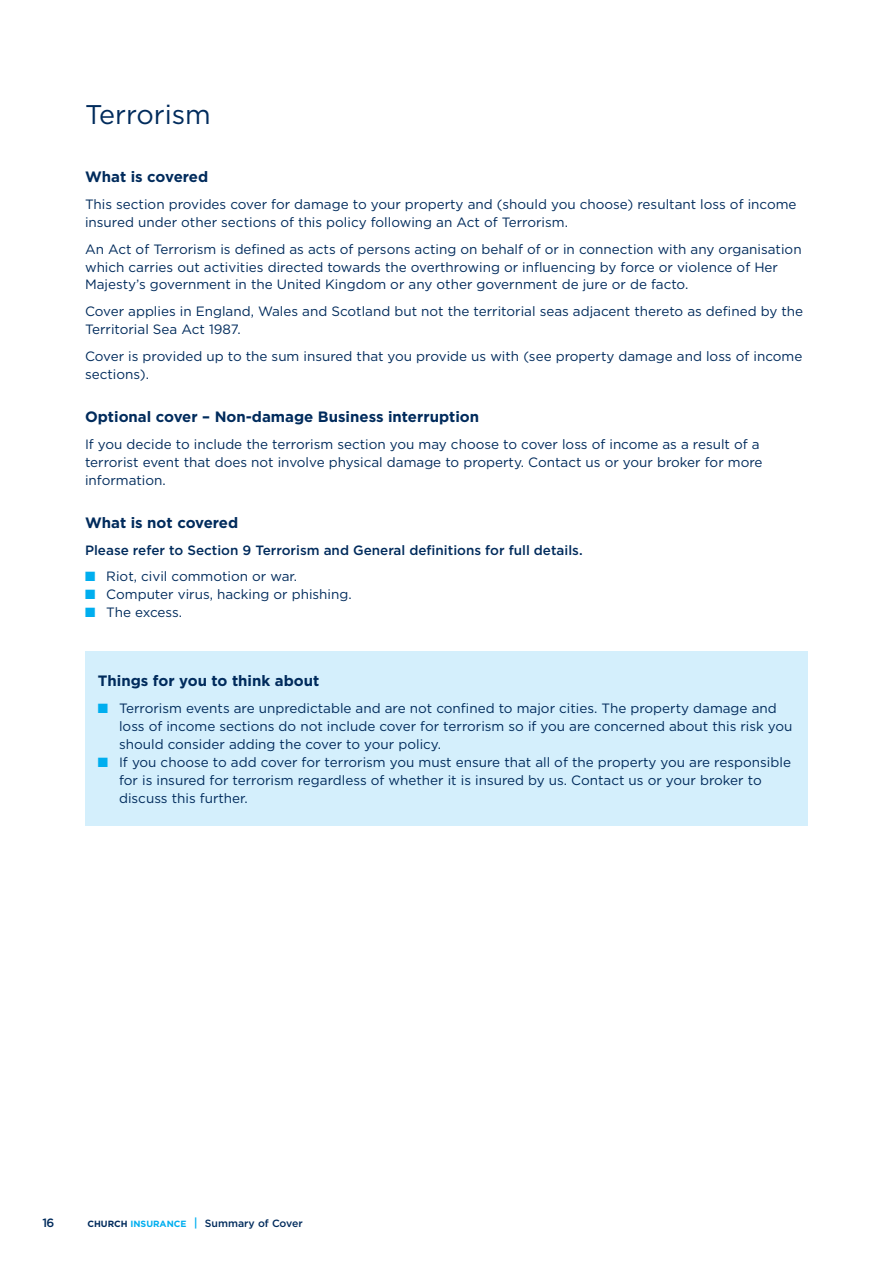
<style>
.page{position:relative;width:893px;height:1263px;background:#fff}
.page>*{position:absolute;margin:0;border:0;box-sizing:border-box;transform-origin:0 0}
.t1{font:27px "Gotham HTF";color:#002b5c}
.t2{font:700 15px "Gotham HTF";color:#002b5c}
.t3{font:13.5px/18px "Gotham HTF";color:#002b5c}
.t4{font:500 13.5px "Gotham HTF";color:#002b5c}
.t5{font:500 12px "Gotham HTF";color:#002b5c}
.t6{font:500 10.5px "Gotham HTF";color:#002b5c}
.s1{color:#00aeef}
.s2{font-weight:700;font-size:9px}
.s3{font-weight:700;font-size:9px;color:#00aeef}
.s4{font-size:12px;color:#00aeef}
</style>
<div class="page">
<div style="left:85px;top:652px;width:723px;height:174px;background:#d4effc"></div>
<h2 class="t1" style="left:85px;top:100px;width:127px">Terrorism</h2>
<p class="t2" style="left:85px;top:168px;width:125px">What is covered</p>
<p class="t3" style="left:85px;top:195px;width:713px">This section provides cover for damage to your property and (should you choose) resultant loss of income insured under other sections of this policy following an Act of Terrorism.</p>
<p class="t3" style="left:85px;top:239px;width:718px">An Act of Terrorism is defned as acts of persons acting on behalf of or in connection with any organisation which carries out activities directed towards the overthrowing or infuencing by force or violence of Her<br>Majesty’s government in the United Kingdom or any other government de jure or de facto.</p>
<p class="t3" style="left:85px;top:302px;width:720px">Cover applies in England, Wales and Scotland but not the territorial seas adjacent thereto as defned by the<br>Territorial Sea Act 1987.</p>
<p class="t3" style="left:85px;top:346px;width:719px">Cover is provided up to the sum insured that you provide us with (see property damage and loss of income sections).</p>
<p class="t2" style="left:85px;top:408px;width:396px">Optional cover – Non-damage Business interruption</p>
<p class="t3" style="left:85px;top:435px;width:679px">If you decide to include the terrorism section you may choose to cover loss of income as a result of a terrorist event that does not involve physical damage to property. Contact us or your broker for more information.</p>
<p class="t2" style="left:85px;top:514px;width:155px">What is not covered</p>
<p class="t4" style="left:85px;top:542px;width:499px">Please refer to Section 9 Terrorism and General defnitions for full details.</p>
<p class="t3" style="left:85px;top:567px;width:214px"><span class="s1">■</span> Riot, civil commotion or war.</p>
<p class="t3" style="left:85px;top:585px;width:268px"><span class="s1">■</span> Computer virus, hacking or phishing.</p>
<p class="t3" style="left:85px;top:603px;width:99px"><span class="s1">■</span> The excess.</p>
<p class="t2" style="left:98px;top:672px;width:223px">Things for you to think about</p>
<p class="t3" style="left:119px;top:699px;width:675px;text-indent:-21px"><span class="s1">■</span> Terrorism events are unpredictable and are not confned to major cities. The property damage and loss of income sections do not include cover for terrorism so if you are concerned about this risk you should consider adding the cover to your policy.</p>
<p class="t3" style="left:119px;top:753px;width:673px;text-indent:-21px"><span class="s1">■</span> If you choose to add cover for terrorism you must ensure that all of the property you are responsible for is insured for terrorism regardless of whether it is insured by us. Contact us or your broker to discuss this further.</p>
<p class="t5" style="left:43px;top:1216px;width:13px">16</p>
<p class="t6" style="left:87px;top:1218px;width:217px"><span class="s2">CHURCH</span> <span class="s3">INSURANCE</span> <span class="s4">|</span> Summary of Cover</p>
</div>
